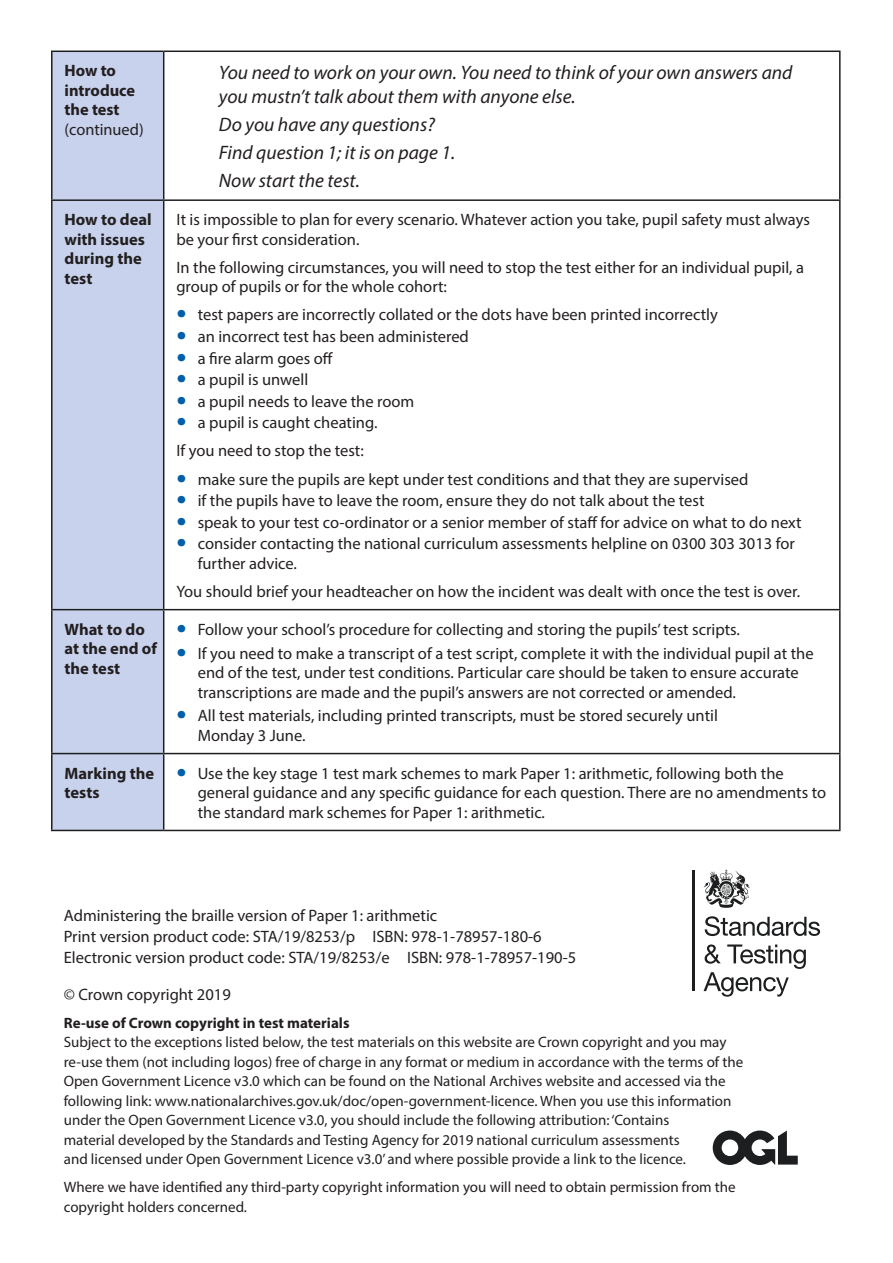
<style>
.page{position:relative;width:893px;height:1263px;background:#fff}
.page>*{position:absolute;margin:0;border:0;box-sizing:border-box;transform-origin:0 0}
.Text_script_instruct{font:italic 19.5px/24px "Myriad Pro";color:#231f20}
.P__paragraph_text{font:16.5px/19.5px "Myriad Pro";color:#231f20}
.Table_body_LEFT{font:16.5px/19.5px "Myriad Pro";color:#231f20}
.Table_body_LEFT-2{font:700 16.5px/19.5px "Myriad Pro";color:#231f20}
.P__paragraph_text-2{font:15px/19.5px "Myriad Pro";color:#231f20}
.s1{font-weight:400}
.s2{font-size:36px;color:#005faa}
.s3{font-weight:700}
</style>
<div class="page">
<div style="left:53px;top:52px;width:110px;height:778px;background:#c8d2ec"></div>
<hr style="left:51px;top:52px;width:2px;height:147px;background:#1d1e1f">
<hr style="left:163px;top:52px;width:1px;height:147px;background:#1d1e1f">
<hr style="left:839px;top:52px;width:2px;height:147px;background:#1d1e1f">
<hr style="left:51px;top:199px;width:113px;height:2px;background:#1d1e1f">
<hr style="left:51px;top:201px;width:2px;height:408px;background:#1d1e1f">
<hr style="left:164px;top:199px;width:677px;height:2px;background:#1d1e1f">
<hr style="left:163px;top:201px;width:1px;height:408px;background:#1d1e1f">
<hr style="left:839px;top:201px;width:2px;height:408px;background:#1d1e1f">
<hr style="left:51px;top:609px;width:113px;height:1px;background:#1d1e1f">
<hr style="left:51px;top:610px;width:2px;height:143px;background:#1d1e1f">
<hr style="left:164px;top:609px;width:677px;height:1px;background:#1d1e1f">
<hr style="left:163px;top:610px;width:1px;height:143px;background:#1d1e1f">
<hr style="left:839px;top:610px;width:2px;height:143px;background:#1d1e1f">
<hr style="left:51px;top:753px;width:113px;height:1px;background:#1d1e1f">
<hr style="left:51px;top:754px;width:2px;height:76px;background:#1d1e1f">
<hr style="left:164px;top:753px;width:677px;height:1px;background:#1d1e1f">
<hr style="left:163px;top:754px;width:1px;height:76px;background:#1d1e1f">
<hr style="left:839px;top:754px;width:2px;height:76px;background:#1d1e1f">
<hr style="left:51px;top:830px;width:113px;height:1px;background:#1d1e1f">
<hr style="left:164px;top:830px;width:677px;height:1px;background:#1d1e1f">
<hr style="left:51px;top:51px;width:113px;height:1px;background:#1d1e1f">
<hr style="left:164px;top:51px;width:677px;height:1px;background:#1d1e1f">
<svg style="left:713px;top:1130px;width:85px;height:35px"></svg>
<hr style="left:692px;top:870px;width:3px;height:121px;background:#1d1e1f">
<svg style="left:704px;top:870px;width:46px;height:38px"></svg>
<svg style="left:705px;top:916px;width:115px;height:20px"></svg>
<svg style="left:704px;top:944px;width:102px;height:53px"></svg>
<p class="Table_body_LEFT-2" style="left:65px;top:61px;width:81px">How to introduce the test <span class="s1">(continued)</span></p>
<p class="Text_script_instruct" style="left:219px;top:60px;width:575px">You need to work on your own. You need to think of your own answers and you mustn’t talk about them with anyone else.</p>
<p class="Text_script_instruct" style="left:219px;top:112px;width:217px">Do you have any questions?</p>
<p class="Text_script_instruct" style="left:219px;top:140px;width:238px">Find question 1; it is on page 1.</p>
<p class="Text_script_instruct" style="left:219px;top:169px;width:142px">Now start the test.</p>
<p class="Table_body_LEFT-2" style="left:65px;top:209px;width:89px">How to deal with issues during the test</p>
<p class="Table_body_LEFT" style="left:176px;top:210px;width:635px">It is impossible to plan for every scenario. Whatever action you take, pupil safety must always be your first consideration.</p>
<p class="Table_body_LEFT" style="left:176px;top:257px;width:629px">In the following circumstances, you will need to stop the test either for an individual pupil, a group of pupils or for the whole cohort:</p>
<p class="P__paragraph_text" style="left:176px;top:305px;width:543px"><span class="s2">•</span> test papers are incorrectly collated or the dots have been printed incorrectly</p>
<p class="P__paragraph_text" style="left:176px;top:326px;width:294px"><span class="s2">•</span> an incorrect test has been administered</p>
<p class="P__paragraph_text" style="left:176px;top:348px;width:158px"><span class="s2">•</span> a fire alarm goes off</p>
<p class="P__paragraph_text" style="left:176px;top:370px;width:133px"><span class="s2">•</span> a pupil is unwell</p>
<p class="P__paragraph_text" style="left:176px;top:391px;width:239px"><span class="s2">•</span> a pupil needs to leave the room</p>
<p class="P__paragraph_text" style="left:176px;top:413px;width:203px"><span class="s2">•</span> a pupil is caught cheating.</p>
<p class="Table_body_LEFT" style="left:176px;top:441px;width:189px">If you need to stop the test:</p>
<p class="P__paragraph_text" style="left:176px;top:469px;width:573px"><span class="s2">•</span> make sure the pupils are kept under test conditions and that they are supervised</p>
<p class="P__paragraph_text" style="left:176px;top:491px;width:530px"><span class="s2">•</span> if the pupils have to leave the room, ensure they do not talk about the test</p>
<p class="P__paragraph_text" style="left:176px;top:512px;width:627px"><span class="s2">•</span> speak to your test co-ordinator or a senior member of staff for advice on what to do next</p>
<p class="P__paragraph_text" style="left:198px;top:534px;width:599px;text-indent:-21px"><span class="s2">•</span> consider contacting the national curriculum assessments helpline on 0300 303 3013 for further advice.</p>
<p class="Table_body_LEFT" style="left:176px;top:581px;width:625px">You should brief your headteacher on how the incident was dealt with once the test is over.</p>
<p class="Table_body_LEFT-2" style="left:65px;top:619px;width:94px">What to do at the end of the test</p>
<p class="P__paragraph_text" style="left:176px;top:619px;width:565px"><span class="s2">•</span> Follow your school’s procedure for collecting and storing the pupils’ test scripts.</p>
<p class="P__paragraph_text" style="left:198px;top:643px;width:617px;text-indent:-21px"><span class="s2">•</span> If you need to make a transcript of a test script, complete it with the individual pupil at the end of the test, under test conditions. Particular care should be taken to ensure accurate transcriptions are made and the pupil’s answers are not corrected or amended.</p>
<p class="P__paragraph_text" style="left:198px;top:706px;width:522px;text-indent:-21px"><span class="s2">•</span> All test materials, including printed transcripts, must be stored securely until<br>Monday 3 June.</p>
<p class="Table_body_LEFT-2" style="left:65px;top:763px;width:91px">Marking the tests</p>
<p class="P__paragraph_text" style="left:198px;top:763px;width:630px;text-indent:-21px"><span class="s2">•</span> Use the key stage 1 test mark schemes to mark Paper 1: arithmetic, following both the general guidance and any specific guidance for each question. There are no amendments to the standard mark schemes for Paper 1: arithmetic.</p>
<p class="P__paragraph_text" style="left:64px;top:905px;width:514px;line-height:21px">Administering the braille version of Paper 1: arithmetic<br>Print version product code: STA/19/8253/p ISBN: 978-1-78957-180-6<br>Electronic version product code: STA/19/8253/e ISBN: 978-1-78957-190-5</p>
<p class="P__paragraph_text" style="left:64px;top:984px;width:169px">© Crown copyright 2019</p>
<p class="P__paragraph_text-2" style="left:64px;top:1013px;width:681px"><span class="s3">Re-use of Crown copyright in test materials<br></span>Subject to the exceptions listed below, the test materials on this website are Crown copyright and you may re-use them (not including logos) free of charge in any format or medium in accordance with the terms of the Open Government Licence v3.0 which can be found on the National Archives website and accessed via the following link: www.nationalarchives.gov.uk/doc/open-government-licence. When you use this information under the Open Government Licence v3.0, you should include the following attribution: ‘Contains<br>material developed by the Standards and Testing Agency for 2019 national curriculum assessments<br>and licensed under Open Government Licence v3.0’ and where possible provide a link to the licence.</p>
<p class="P__paragraph_text-2" style="left:64px;top:1177px;width:673px">Where we have identified any third-party copyright information you will need to obtain permission from the copyright holders concerned.</p>
</div>
